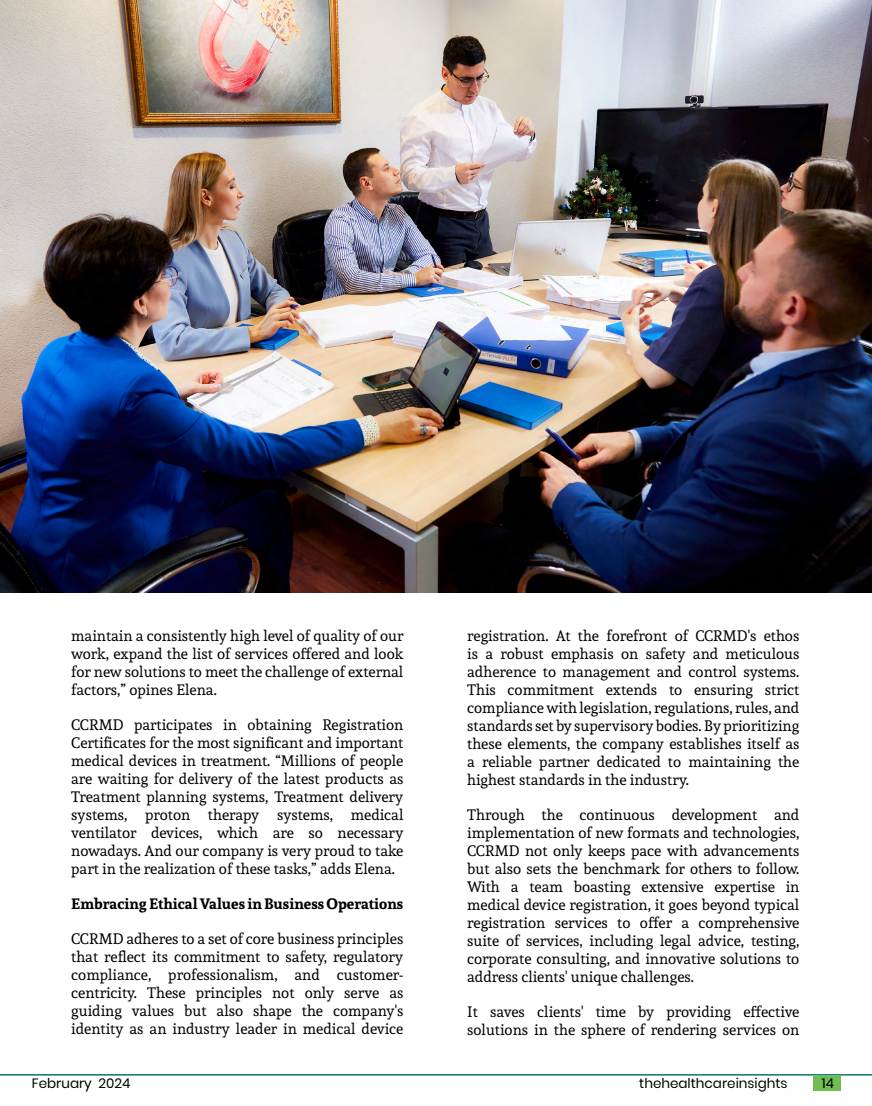
<style>
.page{position:relative;width:872px;height:1106px;background:#fff}
.page>*{position:absolute;margin:0;border:0;box-sizing:border-box;transform-origin:0 0}
.t1{font:15px/18px "Andada";color:#000;text-align:justify}
.t2{font:700 15px "Andada";color:#000}
.t3{font:13.5px "Poppins";color:#000}
</style>
<div class="page">
<img style="left:0;top:0;width:872px;height:593px">
<div style="left:813px;top:1074px;width:27px;height:17px;background:#70be51"></div>
<hr style="left:0;top:1074px;width:872px;height:1px;background:#70be51">
<p class="t1" style="left:71px;top:626px;width:334px">maintain a consistently high level of quality of our work, expand the list of services offered and look for new solutions to meet the challenge of external factors,” opines Elena.</p>
<p class="t1" style="left:71px;top:715px;width:334px">CCRMD participates in obtaining Registration Certificates for the most significant and important medical devices in treatment. “Millions of people are waiting for delivery of the latest products as Treatment planning systems, Treatment delivery systems, proton therapy systems, medical ventilator devices, which are so necessary nowadays. And our company is very proud to take part in the realization of these tasks,” adds Elena.</p>
<p class="t2" style="left:71px;top:893px;width:334px">Embracing Ethical Values in Business Operations</p>
<p class="t1" style="left:71px;top:929px;width:334px">CCRMD adheres to a set of core business principles that reflect its commitment to safety, regulatory compliance, professionalism, and customer&shy;centricity. These principles not only serve as guiding values but also shape the company's identity as an industry leader in medical device</p>
<p class="t1" style="left:467px;top:626px;width:334px">registration. At the forefront of CCRMD's ethos is a robust emphasis on safety and meticulous adherence to management and control systems.<br>This commitment extends to ensuring strict compliance with legislation, regulations, rules, and standards set by supervisory bodies. By prioritizing these elements, the company establishes itself as a reliable partner dedicated to maintaining the highest standards in the industry.</p>
<p class="t1" style="left:467px;top:805px;width:334px">Through the continuous development and implementation of new formats and technologies, CCRMD not only keeps pace with advancements but also sets the benchmark for others to follow.<br>With a team boasting extensive expertise in medical device registration, it goes beyond typical registration services to offer a comprehensive suite of services, including legal advice, testing, corporate consulting, and innovative solutions to address clients' unique challenges.</p>
<p class="t1" style="left:467px;top:1002px;width:334px">It saves clients' time by providing effective solutions in the sphere of rendering services on</p>
<p class="t3" style="left:32px;top:1075px;width:100px">February 2024</p>
<p class="t3" style="left:639px;top:1075px;width:150px">thehealthcareinsights</p>
<p class="t3" style="left:822px;top:1075px;width:14px">14</p>
</div>
